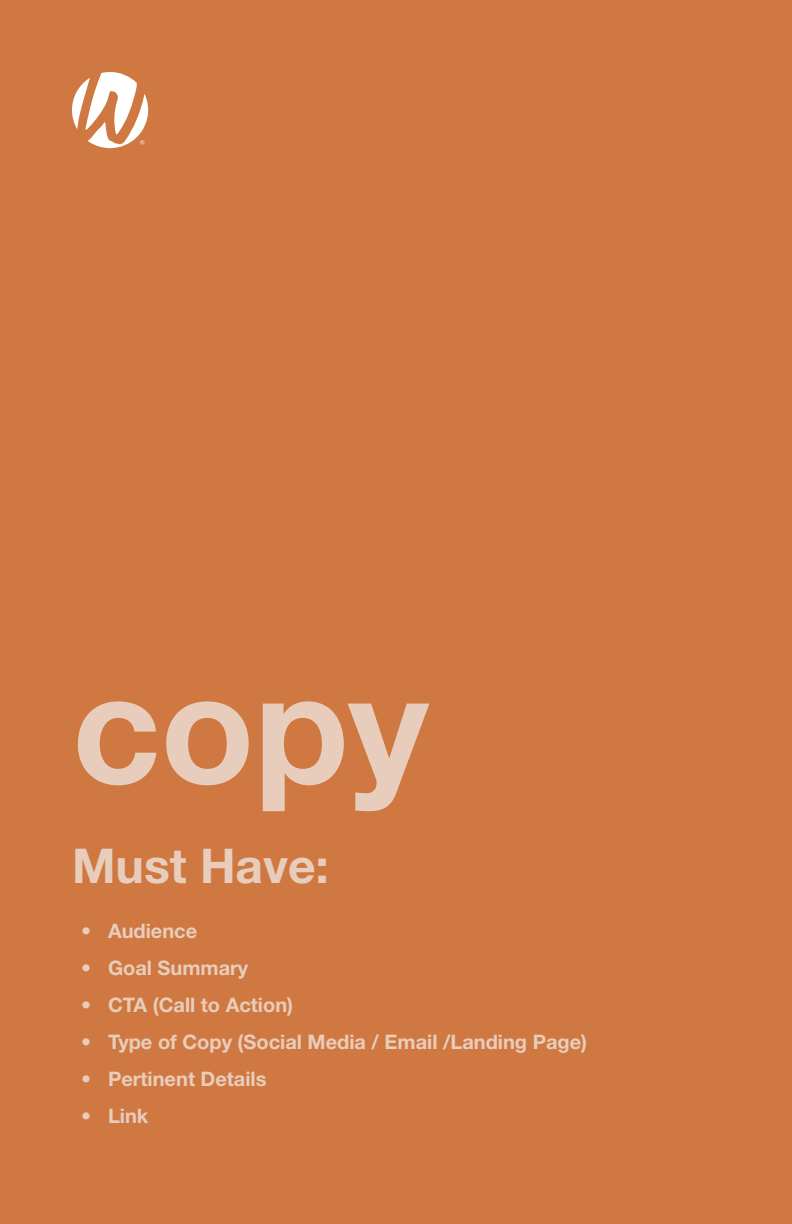
<style>
.page{position:relative;width:792px;height:1224px;background:#d07841}
.page>*{position:absolute;margin:0;border:0;box-sizing:border-box;transform-origin:0 0}
.T1{font:700 154px "Helvetica Neue LT Std";color:#e8cdbc}
.T1-2{font:700 48px "Helvetica Neue LT Std";color:#e8cdbc}
.t1{font:700 20px "Helvetica Neue LT Std";color:#e8cdbc}
</style>
<div class="page">
<svg style="left:72px;top:72px;width:76px;height:76px"></svg>
<p class="T1" style="left:72px;top:633px;width:358px">copy</p>
<p class="T1-2" style="left:72px;top:836px;width:258px">Must Have:</p>
<p class="t1" style="left:81px;top:919px;width:118px">• Audience</p>
<p class="t1" style="left:81px;top:956px;width:169px">• Goal Summary</p>
<p class="t1" style="left:81px;top:993px;width:214px">• CTA (Call to Action)</p>
<p class="t1" style="left:81px;top:1030px;width:508px">• Type of Copy (Social Media / Email /Landing Page)</p>
<p class="t1" style="left:81px;top:1067px;width:187px">• Pertinent Details</p>
<p class="t1" style="left:81px;top:1104px;width:69px">• Link</p>
</div>
